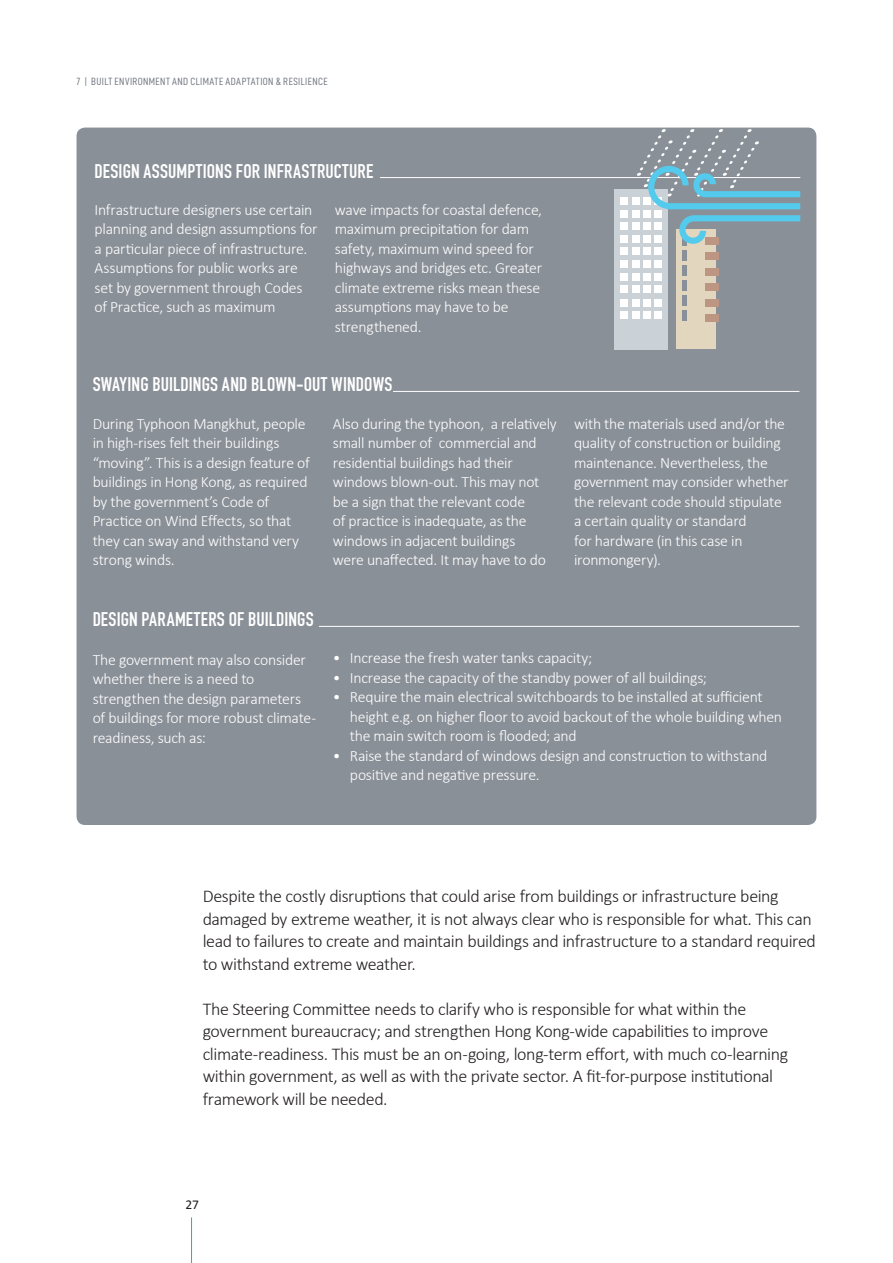
<style>
.page{position:relative;width:893px;height:1263px;background:#fff}
.page>*{position:absolute;margin:0;border:0;box-sizing:border-box;transform-origin:0 0}
.t1{font:700 19.5px "DIN Condensed";letter-spacing:.005em;color:#fff}
.t2{font:300 18px/22.5px "Calibri";letter-spacing:-.025em;color:#231f20}
.t3{font:300 15.75px/19.5px "Calibri";letter-spacing:-.015em;color:#fff}
.t4{font:13.5px "Calibri";color:#231f20}
.t5{font:10.5px "D DIN Condensed";letter-spacing:.04em;color:#717780}
</style>
<div class="page">
<hr style="left:191px;top:1217px;width:1px;height:46px;background:#02b9e6">
<div style="left:77px;top:128px;width:739px;height:697px;background:#8a9098;border-radius:9px"></div>
<hr style="left:393px;top:391px;width:406px;height:1px;background:#fff">
<hr style="left:319px;top:626px;width:480px;height:1px;background:#fff">
<hr style="left:380px;top:177px;width:420px;height:1px;background:#fff">
<div style="left:676px;top:230px;width:40px;height:119px;background:#e3d6be"></div>
<hr style="left:683px;top:311px;width:4px;height:10px;background:#8a9098">
<div style="left:705px;top:314px;width:13px;height:8px;background:#bc9682"></div>
<div style="left:614px;top:189px;width:54px;height:161px;background:#cad2d7"></div>
<div style="left:621px;top:197px;width:7px;height:8px;background:#fff"></div>
<div style="left:632px;top:197px;width:7px;height:8px;background:#fff"></div>
<div style="left:621px;top:210px;width:7px;height:7px;background:#fff"></div>
<div style="left:632px;top:210px;width:7px;height:7px;background:#fff"></div>
<div style="left:643px;top:210px;width:8px;height:7px;background:#fff"></div>
<div style="left:655px;top:210px;width:7px;height:7px;background:#fff"></div>
<div style="left:621px;top:223px;width:7px;height:7px;background:#fff"></div>
<div style="left:632px;top:223px;width:7px;height:7px;background:#fff"></div>
<div style="left:643px;top:223px;width:8px;height:7px;background:#fff"></div>
<div style="left:655px;top:223px;width:7px;height:7px;background:#fff"></div>
<div style="left:621px;top:235px;width:7px;height:8px;background:#fff"></div>
<div style="left:632px;top:235px;width:7px;height:8px;background:#fff"></div>
<div style="left:643px;top:235px;width:8px;height:8px;background:#fff"></div>
<div style="left:655px;top:235px;width:7px;height:8px;background:#fff"></div>
<div style="left:621px;top:248px;width:7px;height:7px;background:#fff"></div>
<div style="left:632px;top:248px;width:7px;height:7px;background:#fff"></div>
<div style="left:643px;top:248px;width:8px;height:7px;background:#fff"></div>
<div style="left:655px;top:248px;width:7px;height:7px;background:#fff"></div>
<div style="left:621px;top:260px;width:7px;height:8px;background:#fff"></div>
<div style="left:632px;top:260px;width:7px;height:8px;background:#fff"></div>
<div style="left:643px;top:260px;width:8px;height:8px;background:#fff"></div>
<div style="left:655px;top:260px;width:7px;height:8px;background:#fff"></div>
<div style="left:621px;top:273px;width:7px;height:7px;background:#fff"></div>
<div style="left:632px;top:273px;width:7px;height:7px;background:#fff"></div>
<div style="left:643px;top:273px;width:8px;height:7px;background:#fff"></div>
<div style="left:655px;top:273px;width:7px;height:7px;background:#fff"></div>
<div style="left:621px;top:286px;width:7px;height:7px;background:#fff"></div>
<div style="left:632px;top:286px;width:7px;height:7px;background:#fff"></div>
<div style="left:643px;top:286px;width:8px;height:7px;background:#fff"></div>
<div style="left:655px;top:286px;width:7px;height:7px;background:#fff"></div>
<div style="left:621px;top:299px;width:7px;height:7px;background:#fff"></div>
<div style="left:632px;top:299px;width:7px;height:7px;background:#fff"></div>
<div style="left:643px;top:299px;width:8px;height:7px;background:#fff"></div>
<div style="left:655px;top:299px;width:7px;height:7px;background:#fff"></div>
<div style="left:621px;top:312px;width:7px;height:7px;background:#fff"></div>
<div style="left:632px;top:312px;width:7px;height:7px;background:#fff"></div>
<div style="left:643px;top:312px;width:8px;height:7px;background:#fff"></div>
<div style="left:655px;top:312px;width:7px;height:7px;background:#fff"></div>
<hr style="left:683px;top:235px;width:4px;height:11px;background:#8a9098">
<hr style="left:683px;top:250px;width:4px;height:10px;background:#8a9098">
<hr style="left:683px;top:265px;width:4px;height:11px;background:#8a9098">
<hr style="left:683px;top:280px;width:4px;height:11px;background:#8a9098">
<hr style="left:683px;top:296px;width:4px;height:10px;background:#8a9098">
<div style="left:705px;top:237px;width:13px;height:8px;background:#bc9682"></div>
<div style="left:705px;top:253px;width:13px;height:7px;background:#bc9682"></div>
<div style="left:705px;top:268px;width:13px;height:8px;background:#bc9682"></div>
<div style="left:705px;top:284px;width:13px;height:7px;background:#bc9682"></div>
<div style="left:705px;top:299px;width:13px;height:8px;background:#bc9682"></div>
<svg style="left:679px;top:215px;width:121px;height:29px"></svg>
<svg style="left:637px;top:129px;width:163px;height:80px"></svg>
<p class="t5" style="left:76px;top:76px;width:253px">7 | BUILT ENVIRONMENT AND CLIMATE ADAPTATION &amp; RESILIENCE</p>
<p class="t1" style="left:95px;top:159px;width:280px">DESIGN ASSUMPTIONS FOR INFRASTRUCTURE</p>
<p class="t3" style="left:335px;top:199px;width:209px">wave impacts for coastal defence, maximum precipitation for dam safety, maximum wind speed for highways and bridges etc. Greater climate extreme risks mean these assumptions may have to be strengthened.</p>
<p class="t3" style="left:95px;top:199px;width:224px">Infrastructure designers use certain planning and design assumptions for a particular piece of infrastructure.<br>Assumptions for public works are set by government through Codes of Practice, such as maximum</p>
<p class="t1" style="left:93px;top:371px;width:301px">SWAYING BUILDINGS AND BLOWN-OUT WINDOWS</p>
<p class="t3" style="left:93px;top:413px;width:219px">During Typhoon Mangkhut, people in high-rises felt their buildings “moving”. This is a design feature of buildings in Hong Kong, as required by the government’s Code of<br>Practice on Wind Effects, so that they can sway and withstand very strong winds.</p>
<p class="t3" style="left:333px;top:413px;width:225px">Also during the typhoon, a relatively small number of commercial and residential buildings had their windows blown-out. This may not be a sign that the relevant code<br>of practice is inadequate, as the windows in adjacent buildings<br>were unaffected. It may have to do</p>
<p class="t3" style="left:574px;top:413px;width:216px">with the materials used and/or the quality of construction or building maintenance. Nevertheless, the government may consider whether the relevant code should stipulate a certain quality or standard<br>for hardware (in this case in ironmongery).</p>
<p class="t1" style="left:93px;top:606px;width:223px">DESIGN PARAMETERS OF BUILDINGS</p>
<p class="t3" style="left:93px;top:649px;width:225px">The government may also consider whether there is a need to strengthen the design parameters of buildings for more robust climate&shy;readiness, such as:</p>
<p class="t3" style="left:333px;top:647px;width:261px">• Increase the fresh water tanks capacity;</p>
<p class="t3" style="left:333px;top:667px;width:376px">• Increase the capacity of the standby power of all buildings;</p>
<p class="t3" style="left:350px;top:686px;width:434px;text-indent:-17px">• Require the main electrical switchboards to be installed at sufficient height e.g. on higher floor to avoid backout of the whole building when the main switch room is flooded; and</p>
<p class="t3" style="left:350px;top:745px;width:419px;text-indent:-17px">• Raise the standard of windows design and construction to withstand positive and negative pressure.</p>
<p class="t2" style="left:203px;top:884px;width:615px">Despite the costly disruptions that could arise from buildings or infrastructure being damaged by extreme weather, it is not always clear who is responsible for what. This can lead to failures to create and maintain buildings and infrastructure to a standard required to withstand extreme weather.</p>
<p class="t2" style="left:203px;top:997px;width:587px">The Steering Committee needs to clarify who is responsible for what within the government bureaucracy; and strengthen Hong Kong-wide capabilities to improve climate-readiness. This must be an on-going, long-term effort, with much co-learning within government, as well as with the private sector. A fit-for-purpose institutional framework will be needed.</p>
<p class="t4" style="left:186px;top:1196px;width:15px">27</p>
</div>
